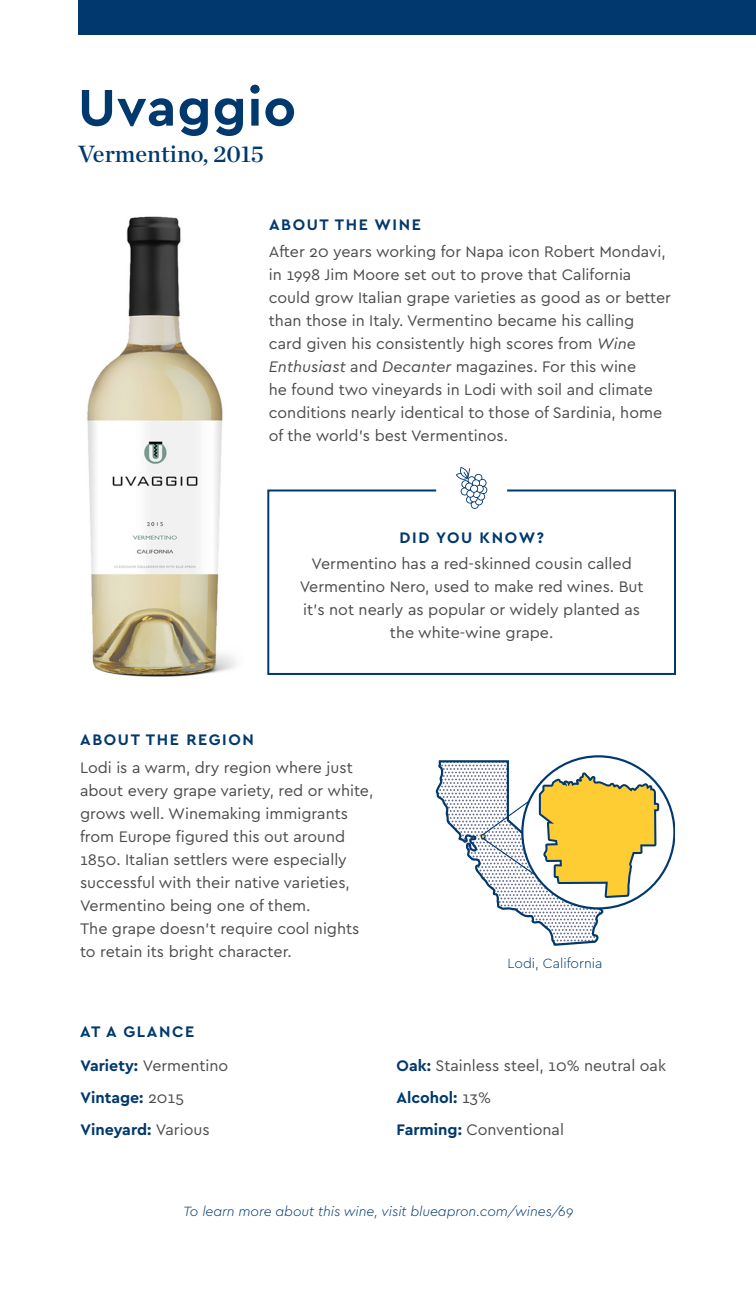
<style>
.page{position:relative;width:756px;height:1296px;background:#fff}
.page>*{position:absolute;margin:0;border:0;box-sizing:border-box;transform-origin:0 0}
.t1{font:700 54px "Cera PRO";letter-spacing:.02em;color:#01396e}
.t2{font:24px "Chronicle Deck Semi";color:#01396e}
.BODY{font:16px/23px "Cera PRO";color:#4b4c4d}
.BODY_CENTERED{font:16px/23px "Cera PRO";color:#4b4c4d;text-align:center}
.t3{font:700 16px "Cera PRO";letter-spacing:.1em;color:#01396e}
.t4{font:700 16px "Cera PRO";color:#01396e}
.t5{font:italic 300 14px "Cera PRO";letter-spacing:-.005em;color:#01396e}
.t6{font:300 14px "Cera PRO";color:#01396e}
.s1{font-style:italic}
.s2{font-weight:700;color:#01396e}
.s3{font-weight:400;color:#4b4c4d}
</style>
<div class="page">
<div style="left:78px;top:0;width:678px;height:34px;background:#01396e"></div>
<div style="left:267px;top:490px;width:409px;height:185px;border:2px solid #01396e"></div>
<div style="left:437px;top:455px;width:69px;height:69px;background:#fff;border-radius:50%"></div>
<div style="left:436px;top:454px;width:71px;height:71px;border:2px solid #fff;border-radius:50%"></div>
<svg style="left:456px;top:467px;width:31px;height:42px"></svg>
<svg style="left:435px;top:756px;width:240px;height:190px"></svg>
<img style="left:87px;top:216px;width:150px;height:461px">
<p class="t1" style="left:78px;top:72px;width:220px">Uvaggio</p>
<p class="t2" style="left:78px;top:135px;width:187px">Vermentino, 2015</p>
<p class="t3" style="left:269px;top:214px;width:153px">ABOUT THE WINE</p>
<p class="BODY" style="left:269px;top:239px;width:404px">After 20 years working for Napa icon Robert Mondavi, in 1998 Jim Moore set out to prove that California could grow Italian grape varieties as good as or better than those in Italy. Vermentino became his calling card given his consistently high scores from <span class="s1">Wine Enthusiast</span> and <span class="s1">Decanter</span> magazines. For this wine<br>he found two vineyards in Lodi with soil and climate conditions nearly identical to those of Sardinia, home of the world’s best Vermentinos.</p>
<p class="t3" style="left:400px;top:527px;width:146px">DID YOU KNOW?</p>
<p class="t3" style="left:80px;top:729px;width:175px">ABOUT THE REGION</p>
<p class="BODY_CENTERED" style="left:300px;top:552px;width:345px">Vermentino has a red-skinned cousin called Vermentino Nero, used to make red wines. But it’s not nearly as popular or widely planted as the white-wine grape.</p>
<p class="BODY" style="left:80px;top:755px;width:295px">Lodi is a warm, dry region where just about every grape variety, red or white, grows well. Winemaking immigrants from Europe figured this out around 1850. Italian settlers were especially successful with their native varieties, Vermentino being one of them.<br>The grape doesn’t require cool nights to retain its bright character.</p>
<p class="t3" style="left:80px;top:1021px;width:116px">AT A GLANCE</p>
<p class="BODY" style="left:80px;top:1053px;width:149px"><span class="s2">Variety:</span> Vermentino</p>
<p class="t4" style="left:80px;top:1087px;width:105px">Vintage: <span class="s3">2015</span></p>
<p class="t4" style="left:80px;top:1119px;width:131px">Vineyard: <span class="s3">Various</span></p>
<p class="t6" style="left:507px;top:954px;width:97px">Lodi, California</p>
<p class="BODY" style="left:397px;top:1053px;width:271px"><span class="s2">Oak:</span> Stainless steel, 10% neutral oak</p>
<p class="t4" style="left:397px;top:1087px;width:96px">Alcohol: <span class="s3">13%</span></p>
<p class="BODY" style="left:397px;top:1117px;width:169px"><span class="s2">Farming:</span> Conventional</p>
<p class="t5" style="left:183px;top:1202px;width:392px">To learn more about this wine, visit blueapron.com/wines/69</p>
</div>
